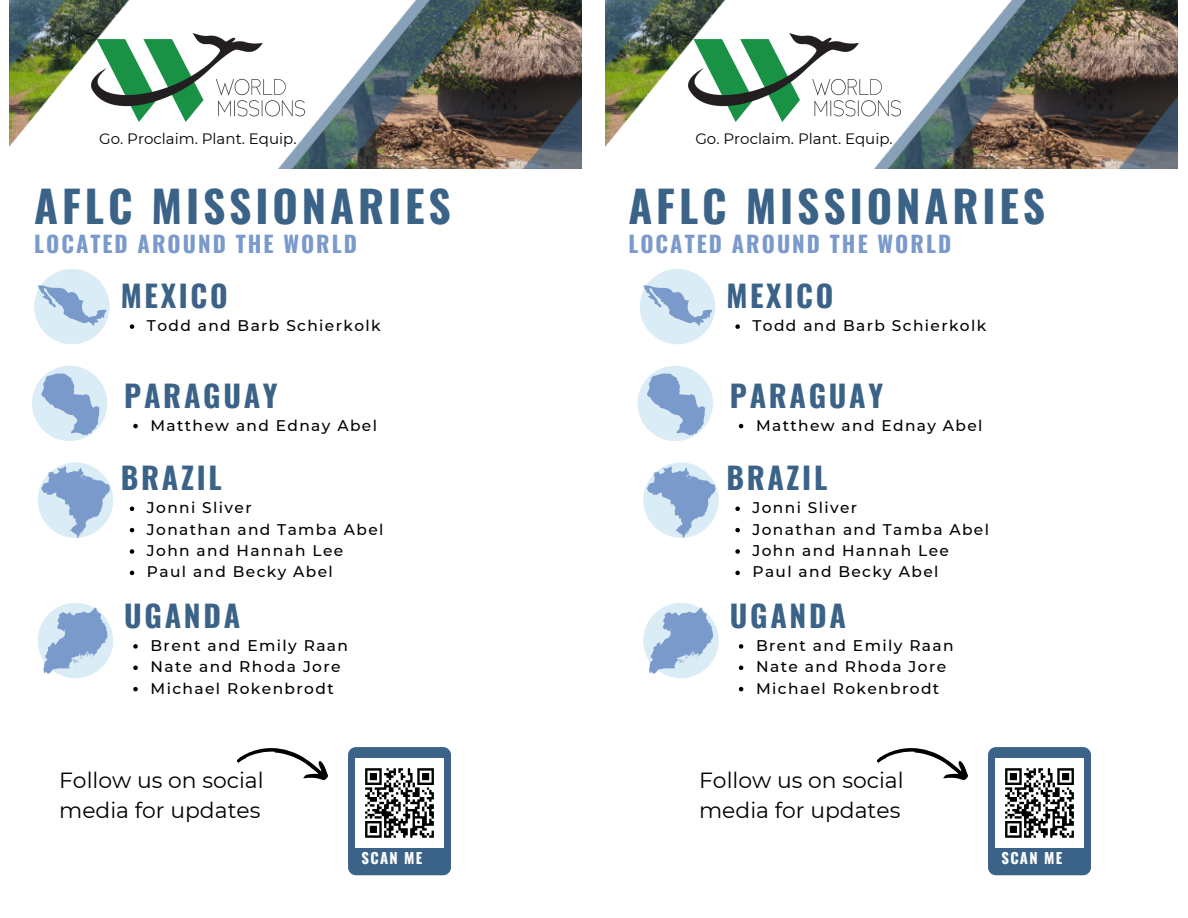
<style>
.page{position:relative;width:1188px;height:918px;background:#fff}
.page>*{position:absolute;margin:0;border:0;box-sizing:border-box;transform-origin:0 0}
.t1{font:700 43.5px "Oswald";letter-spacing:.09em;color:#3b6388}
.t2{font:700 30px "Oswald";letter-spacing:.09em;color:#3b6388}
.t3{font:700 22.5px "Oswald";letter-spacing:.09em;color:#7a9acb}
.t4{font:21.9px/30.3px "Montserrat";color:#000}
.t5{font:500 15.45px/21.3px "Montserrat";letter-spacing:.09em;color:#000}
.t6{font:15px "Montserrat";color:#000}
.t7{font:700 14.7px "Oswald";letter-spacing:.09em;color:#fff}
</style>
<div class="page">
<div style="left:348px;top:747px;width:103px;height:128px;background:#3b6388;border-radius:8px"></div>
<img style="left:355px;top:758px;width:89px;height:89px">
<svg style="left:237px;top:748px;width:91px;height:33px"></svg>
<div style="left:988px;top:747px;width:103px;height:128px;background:#3b6388;border-radius:8px"></div>
<img style="left:995px;top:758px;width:89px;height:89px">
<svg style="left:877px;top:748px;width:91px;height:33px"></svg>
<img style="left:9px;top:0;width:573px;height:169px">
<img style="left:92px;top:34px;width:212px;height:88px">
<img style="left:605px;top:0;width:573px;height:169px">
<img style="left:688px;top:34px;width:213px;height:88px">
<div style="left:34px;top:269px;width:76px;height:75px;background:#daecf5;border-radius:50%"></div>
<svg style="left:38px;top:285px;width:68px;height:41px"></svg>
<div style="left:32px;top:366px;width:75px;height:75px;background:#daecf5;border-radius:50%"></div>
<svg style="left:41px;top:374px;width:59px;height:61px"></svg>
<div style="left:38px;top:462px;width:75px;height:76px;background:#daecf5;border-radius:50%"></div>
<svg style="left:41px;top:466px;width:69px;height:72px"></svg>
<div style="left:38px;top:603px;width:75px;height:75px;background:#daecf5;border-radius:50%"></div>
<svg style="left:43px;top:607px;width:65px;height:67px"></svg>
<svg style="left:130px;top:324px;width:4px;height:5px"></svg>
<svg style="left:133px;top:424px;width:5px;height:4px"></svg>
<svg style="left:130px;top:507px;width:4px;height:4px"></svg>
<svg style="left:130px;top:528px;width:4px;height:4px"></svg>
<svg style="left:130px;top:549px;width:4px;height:5px"></svg>
<svg style="left:130px;top:571px;width:4px;height:4px"></svg>
<svg style="left:133px;top:644px;width:5px;height:5px"></svg>
<svg style="left:133px;top:666px;width:5px;height:4px"></svg>
<svg style="left:133px;top:687px;width:5px;height:4px"></svg>
<div style="left:640px;top:269px;width:75px;height:75px;background:#daecf5;border-radius:50%"></div>
<svg style="left:643px;top:285px;width:69px;height:41px"></svg>
<div style="left:638px;top:366px;width:75px;height:75px;background:#daecf5;border-radius:50%"></div>
<svg style="left:647px;top:374px;width:58px;height:61px"></svg>
<svg style="left:643px;top:462px;width:76px;height:76px"></svg>
<svg style="left:647px;top:466px;width:68px;height:72px"></svg>
<div style="left:643px;top:603px;width:76px;height:75px;background:#daecf5;border-radius:50%"></div>
<svg style="left:649px;top:607px;width:64px;height:67px"></svg>
<svg style="left:735px;top:324px;width:5px;height:5px"></svg>
<svg style="left:739px;top:424px;width:4px;height:4px"></svg>
<svg style="left:735px;top:507px;width:5px;height:4px"></svg>
<svg style="left:735px;top:528px;width:5px;height:4px"></svg>
<svg style="left:735px;top:549px;width:5px;height:5px"></svg>
<svg style="left:735px;top:571px;width:5px;height:4px"></svg>
<svg style="left:739px;top:644px;width:4px;height:5px"></svg>
<svg style="left:739px;top:666px;width:4px;height:4px"></svg>
<svg style="left:739px;top:687px;width:4px;height:4px"></svg>
<p class="t6" style="left:99px;top:129px;width:199px">Go. Proclaim. Plant. Equip.</p>
<p class="t6" style="left:695px;top:129px;width:199px">Go. Proclaim. Plant. Equip.</p>
<h1 class="t1" style="left:34px;top:172px;width:418px">AFLC MISSIONARIES</h1>
<h3 class="t3" style="left:34px;top:226px;width:324px">LOCATED AROUND THE WORLD</h3>
<h1 class="t1" style="left:628px;top:172px;width:418px">AFLC MISSIONARIES</h1>
<h3 class="t3" style="left:628px;top:226px;width:324px">LOCATED AROUND THE WORLD</h3>
<h2 class="t2" style="left:121px;top:272px;width:108px">MEXICO</h2>
<h2 class="t2" style="left:726px;top:272px;width:108px">MEXICO</h2>
<p class="t5" style="left:147px;top:315px;width:235px">Todd and Barb Schierkolk</p>
<p class="t5" style="left:753px;top:315px;width:235px">Todd and Barb Schierkolk</p>
<h2 class="t2" style="left:124px;top:372px;width:155px">PARAGUAY</h2>
<h2 class="t2" style="left:730px;top:372px;width:155px">PARAGUAY</h2>
<p class="t5" style="left:150px;top:414px;width:228px">Matthew and Ednay Abel</p>
<p class="t5" style="left:756px;top:414px;width:228px">Matthew and Ednay Abel</p>
<h2 class="t2" style="left:121px;top:454px;width:102px">BRAZIL</h2>
<h2 class="t2" style="left:726px;top:454px;width:102px">BRAZIL</h2>
<p class="t5" style="left:147px;top:497px;width:238px">Jonni Sliver<br>Jonathan and Tamba Abel<br>John and Hannah Lee<br>Paul and Becky Abel</p>
<p class="t5" style="left:753px;top:497px;width:238px">Jonni Sliver<br>Jonathan and Tamba Abel<br>John and Hannah Lee<br>Paul and Becky Abel</p>
<h2 class="t2" style="left:124px;top:592px;width:118px">UGANDA</h2>
<h2 class="t2" style="left:730px;top:592px;width:118px">UGANDA</h2>
<p class="t5" style="left:151px;top:635px;width:199px">Brent and Emily Raan<br>Nate and Rhoda Jore<br>Michael Rokenbrodt</p>
<p class="t5" style="left:756px;top:635px;width:199px">Brent and Emily Raan<br>Nate and Rhoda Jore<br>Michael Rokenbrodt</p>
<h3 class="t4" style="left:59px;top:765px;width:206px">Follow us on social media for updates</h3>
<h3 class="t4" style="left:699px;top:765px;width:206px">Follow us on social media for updates</h3>
<p class="t7" style="left:361px;top:847px;width:63px">SCAN ME</p>
<p class="t7" style="left:1001px;top:847px;width:63px">SCAN ME</p>
</div>
